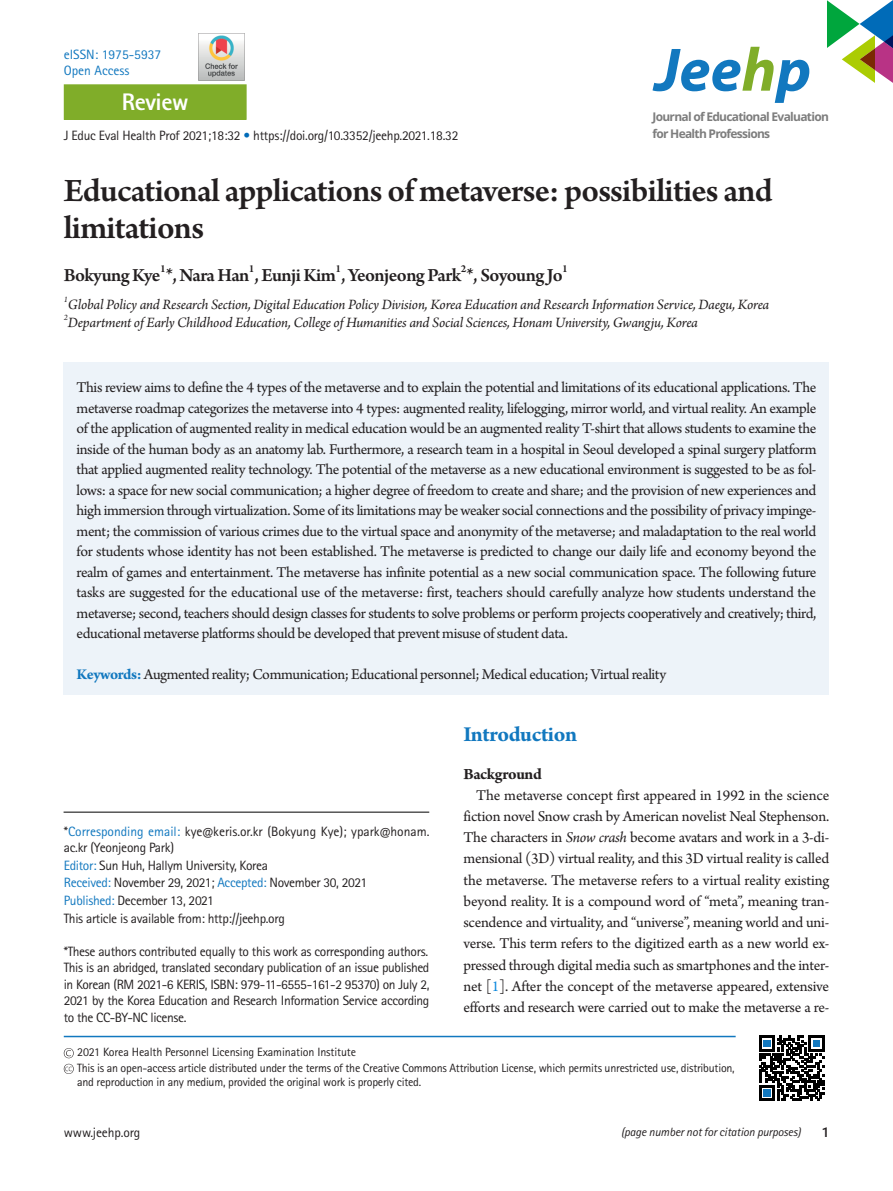
<style>
.page{position:relative;width:893px;height:1191px;background:#fff}
.page>*{position:absolute;margin:0;border:0;box-sizing:border-box;transform-origin:0 0}
.article-title{font:600 34.5px/37.5px "Arno Pro";letter-spacing:-.02em;color:#231f20}
.t1{font:800 24px "Rotis Sans Serif Std";letter-spacing:-.02em;color:#fff}
.body-title{font:700 22.5px "Arno Pro";letter-spacing:-.015em;color:#1278bf}
.contrib-group{font:600 19.5px "Arno Pro";letter-spacing:-.03em;color:#231f20}
.body-sub_title{font:700 16.5px "Arno Pro";letter-spacing:-.025em;color:#231f20}
.abstract{font:15.75px/20.5px "Arno Pro";letter-spacing:-.025em;color:#231f20;text-align:justify}
.body{font:15.75px/21.3px "Arno Pro";letter-spacing:-.02em;color:#231f20;text-align:justify}
.aff{font:italic 15px "Arno Pro";letter-spacing:-.015em;color:#231f20}
.t2{font:13.5px/16.5px "Rotis Sans Serif Std";letter-spacing:-.025em;color:#231f20}
.t3{font:13.5px/16.5px "Rotis Sans Serif Std";color:#231f20}
.t4{font:13.5px/16.5px "Rotis Sans Serif Std";color:#1278bf}
.t5{font:500 13.5px "Roboto";color:#231f20}
.t6{font:12px/15.6px "Rotis Sans Serif Std";letter-spacing:-.02em;color:#231f20}
.t7{font:700 12px/16.5px "Noto Sans";letter-spacing:-.06em;color:#7d7d7d}
.t8{font:italic 12px "Rotis Sans Serif Std";letter-spacing:-.01em;color:#231f20}
.contrib-group-2{font:600 11.4px "Arno Pro";color:#231f20}
.aff-2{font:italic 8.7px "Arno Pro";color:#231f20}
.s1{color:#006bb8}
.s2{font-weight:700;color:#1278bf}
.s3{color:#1278bf}
.s4{font-style:italic}
.s5{color:#0b88de}
</style>
<div class="page">
<svg style="left:827px;top:0;width:66px;height:83px"></svg>
<svg style="left:652px;top:47px;width:157px;height:56px"></svg>
<hr style="left:64px;top:1035px;width:672px;height:2px;background:#1278bf">
<svg style="left:64px;top:1048px;width:10px;height:26px"></svg>
<hr style="left:64px;top:811px;width:365px;height:1px;background:#000">
<div style="left:65px;top:85px;width:181px;height:34px;background:#80ad29"></div>
<div style="left:64px;top:84px;width:183px;height:36px;border:2px solid #80ad29"></div>
<svg style="left:759px;top:1035px;width:65px;height:66px"></svg>
<div style="left:64px;top:362px;width:765px;height:333px;background:#edf3f9"></div>
<img style="left:198px;top:34px;width:47px;height:47px">
<p class="t4" style="left:64px;top:46px;width:99px">eISSN: 1975-5937<br>Open Access</p>
<h2 class="t1" style="left:122px;top:86px;width:68px">Review</h2>
<p class="t2" style="left:64px;top:127px;width:396px">J Educ Eval Health Prof 2021;18:32 <span class="s1">•</span> https://doi.org/10.3352/jeehp.2021.18.32</p>
<p class="t7" style="left:652px;top:109px;width:178px">Journal of Educational Evaluation for Health Professions</p>
<p class="article-title" style="left:64px;top:173px;width:710px">Educational applications of metaverse: possibilities and limitations</p>
<p class="contrib-group" style="left:64px;top:264px;width:500px">Bokyung Kye *, Nara Han , Eunji Kim , Yeonjeong Park *, Soyoung Jo</p>
<p class="contrib-group-2" style="left:160px;top:262px;width:7px">1</p>
<p class="contrib-group-2" style="left:249px;top:262px;width:7px">1</p>
<p class="contrib-group-2" style="left:335px;top:262px;width:7px">1</p>
<p class="contrib-group-2" style="left:461px;top:262px;width:7px">2</p>
<p class="contrib-group-2" style="left:562px;top:262px;width:7px">1</p>
<p class="aff-2" style="left:64px;top:295px;width:6px">1</p>
<p class="aff" style="left:68px;top:296px;width:703px">Global Policy and Research Section, Digital Education Policy Division, Korea Education and Research Information Service, Daegu, Korea</p>
<p class="aff-2" style="left:64px;top:313px;width:6px">2</p>
<p class="aff" style="left:68px;top:314px;width:632px">Department of Early Childhood Education, College of Humanities and Social Sciences, Honam University, Gwangju, Korea</p>
<p class="abstract" style="left:77px;top:378px;width:741px">This review aims to define the 4 types of the metaverse and to explain the potential and limitations of its educational applications. The metaverse roadmap categorizes the metaverse into 4 types: augmented reality, lifelogging, mirror world, and virtual reality. An example of the application of augmented reality in medical education would be an augmented reality T-shirt that allows students to examine the inside of the human body as an anatomy lab. Furthermore, a research team in a hospital in Seoul developed a spinal surgery platform that applied augmented reality technology. The potential of the metaverse as a new educational environment is suggested to be as fol&shy;lows: a space for new social communication; a higher degree of freedom to create and share; and the provision of new experiences and high immersion through virtualization. Some of its limitations may be weaker social connections and the possibility of privacy impinge&shy;ment; the commission of various crimes due to the virtual space and anonymity of the metaverse; and maladaptation to the real world for students whose identity has not been established. The metaverse is predicted to change our daily life and economy beyond the realm of games and entertainment. The metaverse has infinite potential as a new social communication space. The following future tasks are suggested for the educational use of the metaverse: first, teachers should carefully analyze how students understand the metaverse; second, teachers should design classes for students to solve problems or perform projects cooperatively and creatively; third, educational metaverse platforms should be developed that prevent misuse of student data.</p>
<p class="abstract" style="left:77px;top:665px;width:591px"><span class="s2">Keywords:</span> Augmented reality; Communication; Educational personnel; Medical education; Virtual reality</p>
<p class="t3" style="left:64px;top:823px;width:367px">*<span class="s3">Corresponding email:</span> kye@keris.or.kr (Bokyung Kye); ypark@honam. ac.kr (Yeonjeong Park)</p>
<p class="t2" style="left:64px;top:857px;width:305px"><span class="s3">Editor:</span> Sun Huh, Hallym University, Korea<br><span class="s3">Received:</span> November 29, 2021; <span class="s3">Accepted:</span> November 30, 2021</p>
<p class="t2" style="left:64px;top:891px;width:223px;line-height:18px"><span class="s3">Published:</span> December 13, 2021<br>This article is available from: http://jeehp.org</p>
<p class="t2" style="left:64px;top:943px;width:367px;text-align:justify">*These authors contributed equally to this work as corresponding authors.<br>This is an abridged, translated secondary publication of an issue published in Korean (RM 2021-6 KERIS, ISBN: 979-11-6555-161-2 95370) on July 2, 2021 by the Korea Education and Research Information Service according to the CC-BY-NC license.</p>
<p class="body-title" style="left:463px;top:721px;width:115px">Introduction</p>
<p class="body-sub_title" style="left:463px;top:764px;width:80px">Background</p>
<p class="body" style="left:463px;top:785px;width:367px;text-indent:13px">The metaverse concept first appeared in 1992 in the science fiction novel Snow crash by American novelist Neal Stephenson.<br>The characters in <span class="s4">Snow crash</span> become avatars and work in a 3-di&shy;mensional (3D) virtual reality, and this 3D virtual reality is called the metaverse. The metaverse refers to a virtual reality existing beyond reality. It is a compound word of “meta”, meaning tran&shy;scendence and virtuality, and “universe”, meaning world and uni&shy;verse. This term refers to the digitized earth as a new world ex&shy;pressed through digital media such as smartphones and the inter&shy;net [<span class="s5">1</span>]. After the concept of the metaverse appeared, extensive efforts and research were carried out to make the metaverse a re-</p>
<p class="t6" style="left:77px;top:1044px;width:659px">2021 Korea Health Personnel Licensing Examination Institute<br>This is an open-access article distributed under the terms of the Creative Commons Attribution License, which permits unrestricted use, distribution,</p>
<p class="t6" style="left:77px;top:1073px;width:346px">and reproduction in any medium, provided the original work is properly cited.</p>
<p class="t2" style="left:64px;top:1123px;width:78px">www.jeehp.org</p>
<p class="t8" style="left:621px;top:1124px;width:181px">(page number not for citation purposes)</p>
<p class="t5" style="left:822px;top:1123px;width:9px">1</p>
</div>
